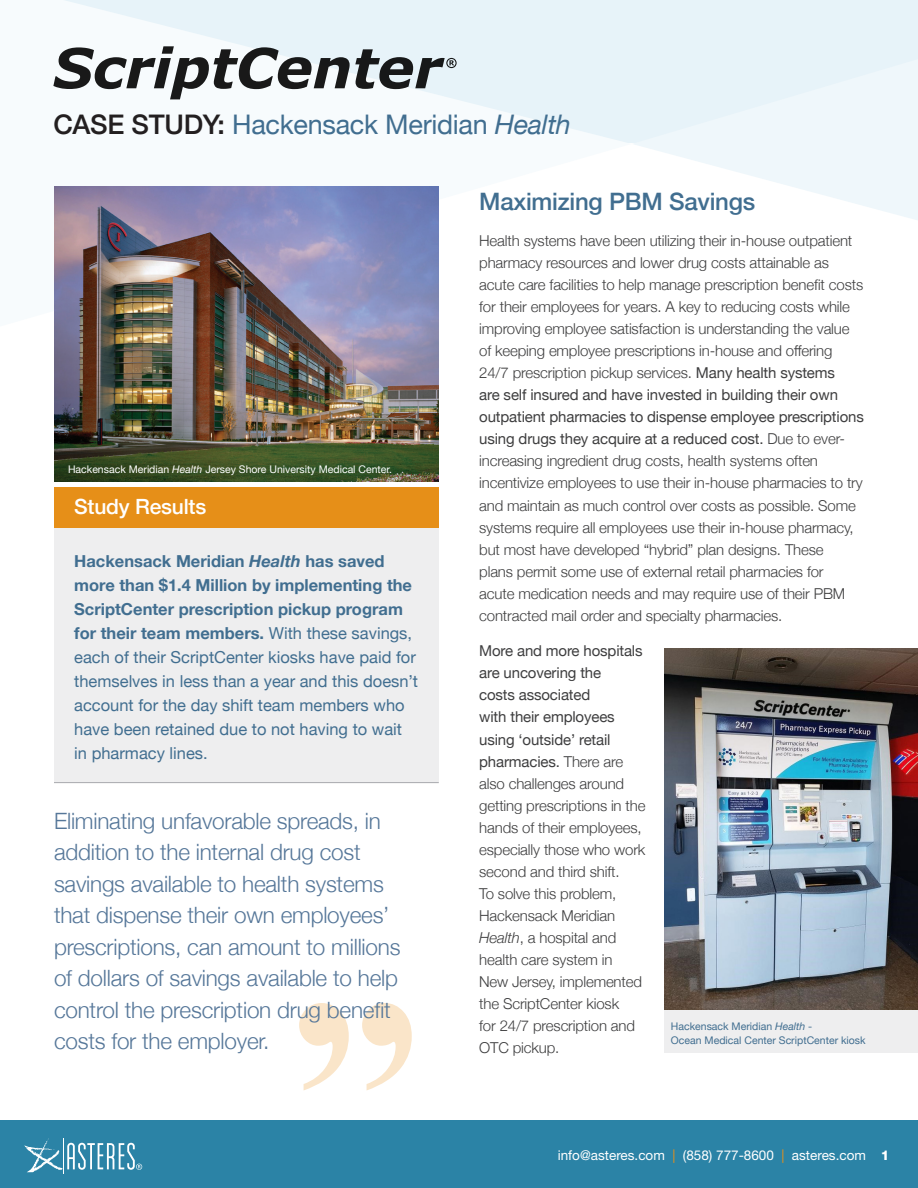
<style>
.page{position:relative;width:918px;height:1188px;background:#fff}
.page>*{position:absolute;margin:0;border:0;box-sizing:border-box;transform-origin:0 0}
.t1{font:27px "Helvetica Neue";letter-spacing:-.01em;color:#416e90}
.t2{font:500 24px "Helvetica Neue";letter-spacing:-.01em;color:#416e90}
.t3{font:300 22.5px/31.5px "Helvetica Neue";letter-spacing:-.01em;color:#567799}
.table_heading{font:500 21px "Helvetica Neue";letter-spacing:-.01em;color:#fff}
.Study_Results{font:16.5px/24px "Helvetica Neue";color:#416e90}
.Body{font:300 15px/22px "Helvetica Neue";letter-spacing:-.01em;color:#3e3e3f}
.t4{font:13.5px "Helvetica Neue";color:#fff}
.t5{font:10.5px/13.5px "Helvetica Neue";color:#416e90}
.t6{font:10.5px "Helvetica Neue";color:#fff}
.s1{font-weight:500;color:#231f20}
.s2{font-style:italic}
.s3{font-weight:700}
.s4{font-weight:700;font-style:italic}
.s5{font-weight:400}
.s6{color:#e68f18}
.s7{font-weight:800}
</style>
<div class="page">
<div style="left:0;top:1120px;width:918px;height:68px;background:#2b83a6"></div>
<svg style="left:299px;top:1003px;width:113px;height:87px"></svg>
<div style="left:0;top:0;width:918px;height:143px;background:#e7f3f9"></div>
<svg style="left:634px;top:143px;width:284px;height:77px;fill:#eff7fb"></svg>
<svg style="left:0;top:0;width:625px;height:187px;fill:#f7fbfd"></svg>
<img style="left:54px;top:187px;width:385px;height:294px">
<div style="left:54px;top:487px;width:385px;height:41px;background:#e68f18"></div>
<div style="left:54px;top:528px;width:385px;height:255px;background:#eeeeef"></div>
<hr style="left:54px;top:782px;width:385px;height:1px;background:#a8a9ad">
<img style="left:664px;top:648px;width:254px;height:363px">
<div style="left:664px;top:1011px;width:254px;height:42px;background:#eeeeef"></div>
<svg style="left:24px;top:1138px;width:118px;height:34px"></svg>
<hr style="left:63px;top:1138px;width:1px;height:36px;background:#fff">
<img style="left:53px;top:46px;width:360px;height:43px">
<svg style="left:446px;top:58px;width:11px;height:10px"></svg>
<h1 class="t1" style="left:53px;top:105px;width:519px"><span class="s1">CASE STUDY:</span> Hackensack Meridian <span class="s2">Health</span></h1>
<p class="t6" style="left:68px;top:461px;width:325px">Hackensack Meridian <span class="s2">Health</span> Jersey Shore University Medical Center.</p>
<p class="table_heading" style="left:74px;top:490px;width:134px">Study Results</p>
<p class="Study_Results" style="left:74px;top:550px;width:345px"><span class="s3">Hackensack Meridian</span> <span class="s4">Health</span> <span class="s3">has saved more than $1.4 Million by implementing the ScriptCenter prescription pickup program for their team members.</span> With these savings, each of their ScriptCenter kiosks have paid for themselves in less than a year and this doesn’t account for the day shift team members who have been retained due to not having to wait in pharmacy lines.</p>
<p class="t3" style="left:54px;top:803px;width:348px">Eliminating unfavorable spreads, in addition to the internal drug cost savings available to health systems that dispense their own employees’ prescriptions, can amount to millions of dollars of savings available to help control the prescription drug benefit costs for the employer.</p>
<p class="t2" style="left:479px;top:183px;width:277px">Maximizing PBM Savings</p>
<p class="Body" style="left:479px;top:228px;width:386px">Health systems have been utilizing their in-house outpatient pharmacy resources and lower drug costs attainable as acute care facilities to help manage prescription benefit costs for their employees for years. A key to reducing costs while improving employee satisfaction is understanding the value of keeping employee prescriptions in-house and offering 24/7 prescription pickup services. <span class="s5">Many health systems<br>are self insured and have invested in building their own outpatient pharmacies to dispense employee prescriptions using drugs they acquire at a reduced cost.</span> Due to ever&shy;increasing ingredient drug costs, health systems often incentivize employees to use their in-house pharmacies to try and maintain as much control over costs as possible. Some systems require all employees use their in-house pharmacy, but most have developed “hybrid” plan designs. These<br>plans permit some use of external retail pharmacies for<br>acute medication needs and may require use of their PBM contracted mail order and specialty pharmacies.</p>
<p class="Body" style="left:479px;top:639px;width:168px"><span class="s5">More and more hospitals are uncovering the<br>costs associated<br>with their employees using ‘outside’ retail pharmacies.</span> There are also challenges around getting prescriptions in the hands of their employees, especially those who work second and third shift.<br>To solve this problem,<br>Hackensack Meridian<br><span class="s2">Health</span>, a hospital and health care system in<br>New Jersey, implemented the ScriptCenter kiosk<br>for 24/7 prescription and<br>OTC pickup.</p>
<p class="t5" style="left:671px;top:1020px;width:196px">Hackensack Meridian <span class="s2">Health</span> -<br>Ocean Medical Center ScriptCenter kiosk</p>
<p class="t4" style="left:558px;top:1147px;width:333px">info@asteres.com <span class="s6">|</span> (858) 777-8600 <span class="s6">|</span> asteres.com <span class="s7">1</span></p>
</div>
